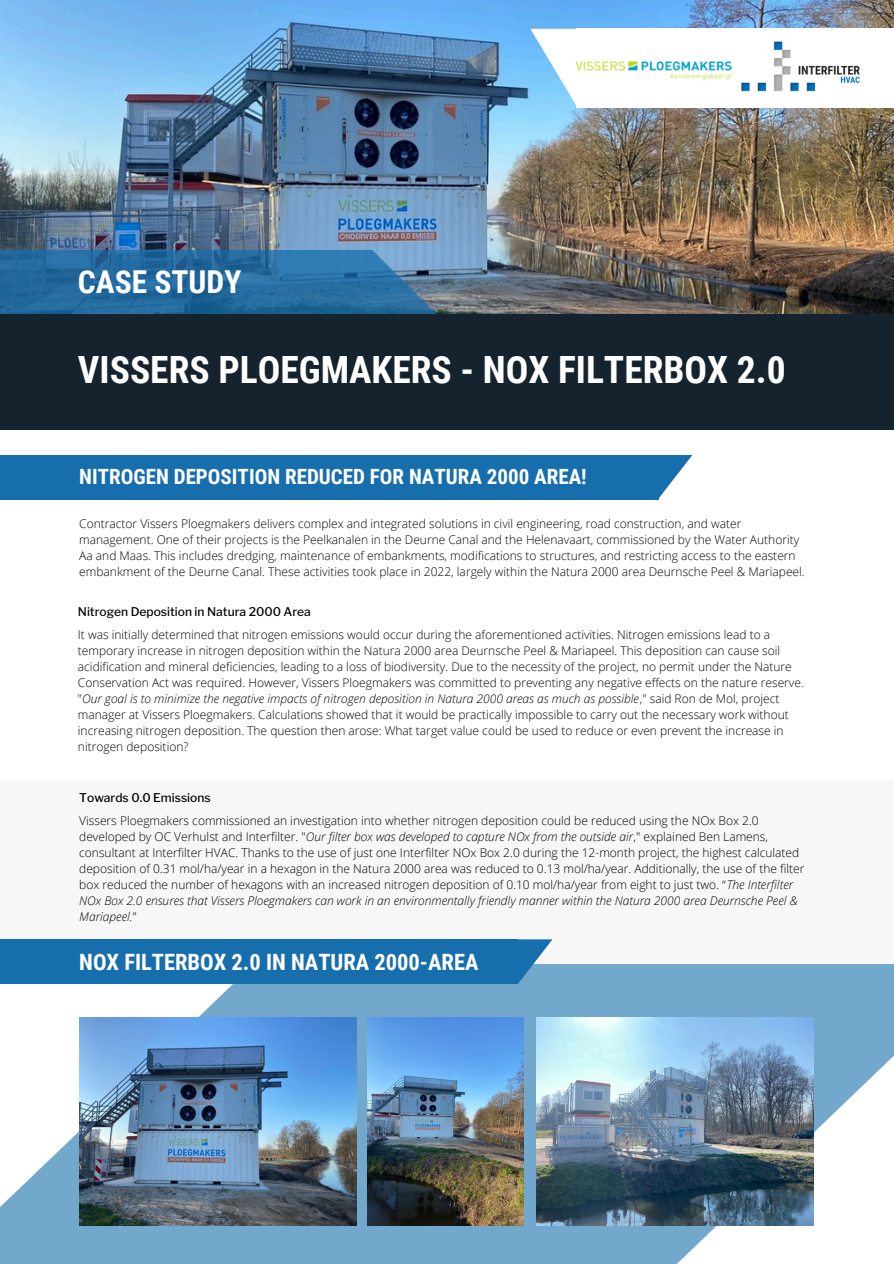
<style>
.page{position:relative;width:894px;height:1264px;background:#fff}
.page>*{position:absolute;margin:0;border:0;box-sizing:border-box;transform-origin:0 0}
.t1{font:700 37.5px "Roboto Condensed";color:#fff}
.t2{font:700 31.5px "Roboto Condensed";color:#fff}
.t3{font:700 22.5px "Roboto Condensed";color:#fff}
.t4{font:700 21px "Roboto Condensed";color:#fff}
.t5{font:300 12px/16px "Open Sans";color:#000}
.t6{font:500 12px "Libre Franklin";color:#000}
.s1{font-style:italic}
</style>
<div class="page">
<img style="left:0;top:0;width:893px;height:314px">
<div style="left:576px;top:29px;width:317px;height:79px;background:#fff"></div>
<div style="left:0;top:314px;width:893px;height:115px;background:#14232d"></div>
<svg style="left:530px;top:29px;width:46px;height:79px"></svg>
<div style="left:0;top:454px;width:658px;height:45px;background:#176eac"></div>
<svg style="left:657px;top:454px;width:35px;height:45px"></svg>
<svg style="left:0;top:964px;width:893px;height:299px;fill:#73a8cd"></svg>
<div style="left:0;top:781px;width:893px;height:182px;background:#f7f7f7"></div>
<div style="left:0;top:939px;width:518px;height:45px;background:#176eac"></div>
<svg style="left:518px;top:939px;width:34px;height:45px;background:#5997c2"></svg>
<img style="left:741px;top:41px;width:119px;height:51px">
<svg style="left:0;top:250px;width:373px;height:64px;background:#246a9f"></svg>
<svg style="left:373px;top:250px;width:63px;height:64px;background:#4d81aa"></svg>
<img style="left:575px;top:47px;width:156px;height:47px">
<img style="left:79px;top:1017px;width:277px;height:208px">
<img style="left:367px;top:1017px;width:157px;height:208px">
<img style="left:537px;top:1017px;width:276px;height:208px">
<p class="t2" style="left:78px;top:264px;width:165px">CASE STUDY</p>
<p class="t1" style="left:78px;top:348px;width:709px">VISSERS PLOEGMAKERS - NOX FILTERBOX 2.0</p>
<p class="t4" style="left:79px;top:464px;width:509px">NITROGEN DEPOSITION REDUCED FOR NATURA 2000 AREA!</p>
<p class="t5" style="left:79px;top:516px;width:726px">Contractor Vissers Ploegmakers delivers complex and integrated solutions in civil engineering, road construction, and water management. One of their projects is the Peelkanalen in the Deurne Canal and the Helenavaart, commissioned by the Water Authority Aa and Maas. This includes dredging, maintenance of embankments, modifications to structures, and restricting access to the eastern embankment of the Deurne Canal. These activities took place in 2022, largely within the Natura 2000 area Deurnsche Peel &amp; Mariapeel.</p>
<p class="t6" style="left:78px;top:604px;width:234px">Nitrogen Deposition in Natura 2000 Area</p>
<p class="t5" style="left:78px;top:626px;width:727px">It was initially determined that nitrogen emissions would occur during the aforementioned activities. Nitrogen emissions lead to a temporary increase in nitrogen deposition within the Natura 2000 area Deurnsche Peel &amp; Mariapeel. This deposition can cause soil acidification and mineral deficiencies, leading to a loss of biodiversity. Due to the necessity of the project, no permit under the Nature Conservation Act was required. However, Vissers Ploegmakers was committed to preventing any negative effects on the nature reserve. "<span class="s1">Our goal is to minimize the negative impacts of nitrogen deposition in Natura 2000 areas as much as possible</span>," said Ron de Mol, project manager at Vissers Ploegmakers. Calculations showed that it would be practically impossible to carry out the necessary work without increasing nitrogen deposition. The question then arose: What target value could be used to reduce or even prevent the increase in nitrogen deposition?</p>
<p class="t6" style="left:79px;top:790px;width:133px">Towards 0.0 Emissions</p>
<h3 class="t5" style="left:79px;top:812px;width:726px">Vissers Ploegmakers commissioned an investigation into whether nitrogen deposition could be reduced using the NOx Box 2.0 developed by OC Verhulst and Interfilter. "<span class="s1">Our filter box was developed to capture NOx from the outside air</span>," explained Ben Lamens, consultant at Interfilter HVAC. Thanks to the use of just one Interfilter NOx Box 2.0 during the 12-month project, the highest calculated deposition of 0.31 mol/ha/year in a hexagon in the Natura 2000 area was reduced to 0.13 mol/ha/year. Additionally, the use of the filter box reduced the number of hexagons with an increased nitrogen deposition of 0.10 mol/ha/year from eight to just two. “<span class="s1">The Interfilter NOx Box 2.0 ensures that Vissers Ploegmakers can work in an environmentally friendly manner within the Natura 2000 area Deurnsche Peel &amp; Mariapeel.</span>”</h3>
<p class="t3" style="left:79px;top:948px;width:400px">NOX FILTERBOX 2.0 IN NATURA 2000-AREA</p>
</div>
